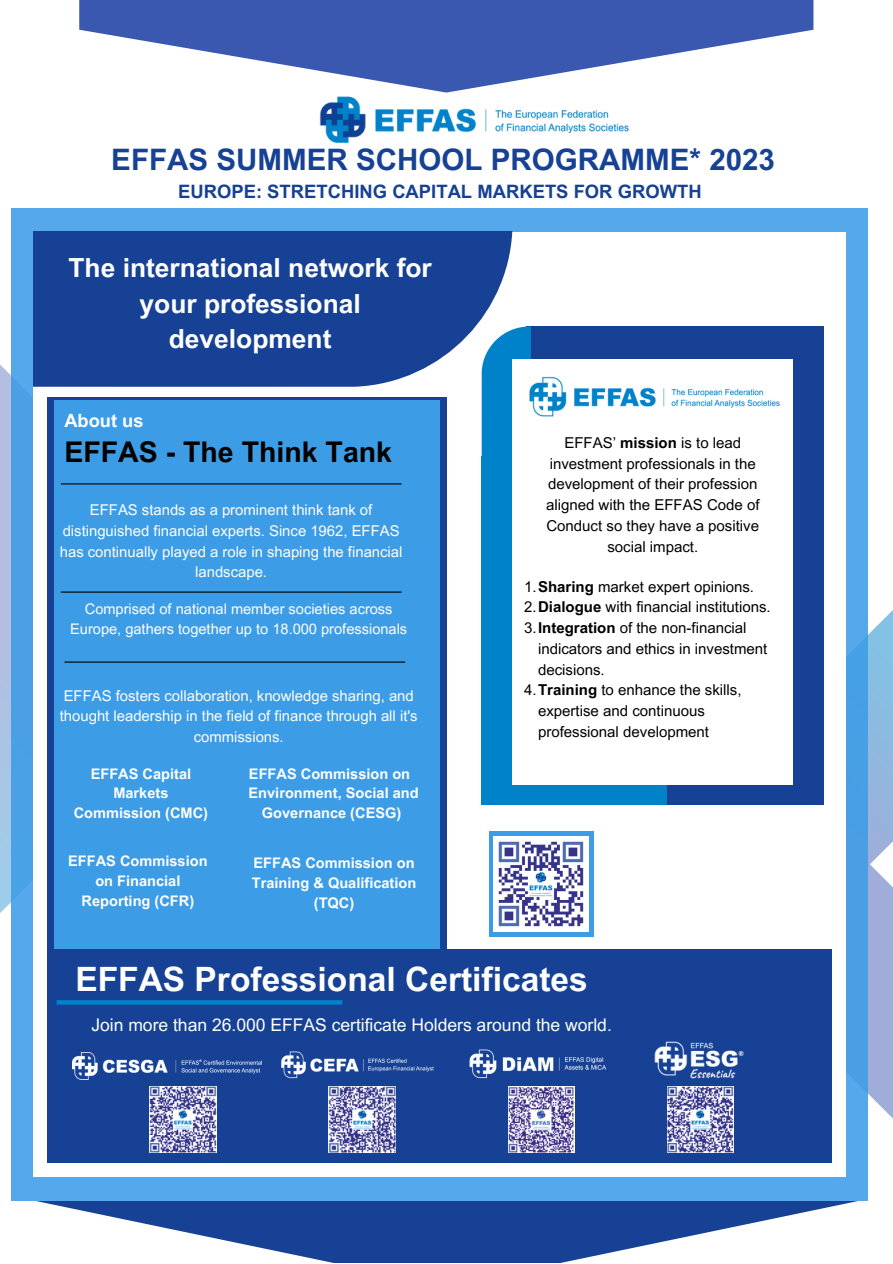
<style>
.page{position:relative;width:893px;height:1264px;background:#fff}
.page>*{position:absolute;margin:0;border:0;box-sizing:border-box;transform-origin:0 0}
.t1{font:700 33.45px "Arial MT Pro";color:#fff}
.t2{font:700 29.55px "Arial MT Pro";color:#164194}
.t3{font:700 28.5px "Arial MT Pro";color:#000}
.t4{font:700 26.4px/35.7px "Arial MT Pro";color:#fff;text-align:center}
.t5{font:700 18.45px "Arial MT Pro";color:#164194}
.t6{font:700 18.3px "Arial MT Pro";color:#fff}
.t7{font:17.55px "Arial MT Pro";color:#fff}
.t8{font:15px/20.7px "Arial MT Pro";color:#000}
.t9{font:14.85px/20.7px "Arial MT Pro";color:#fff;text-align:center}
.t10{font:700 14.55px/19.6px "Arial MT Pro";color:#fff;text-align:center}
.t11{font:14.55px/20.4px "Arial MT Pro";color:#fff;text-align:center}
.s1{font-weight:700}
</style>
<div class="page">
<svg style="left:867px;top:536px;width:25px;height:656px;fill:#9fadd8"></svg>
<svg style="left:867px;top:537px;width:25px;height:327px"></svg>
<svg style="left:0;top:245px;width:12px;height:393px;fill:#b3bee0"></svg>
<svg style="left:0;top:638px;width:12px;height:394px"></svg>
<div style="left:12px;top:208px;width:855px;height:992px;background:linear-gradient(to bottom,#51a5e8,#4fa3e7)"></div>
<svg style="left:79px;top:0;width:734px;height:93px;fill:#3a58af"></svg>
<img style="left:319px;top:96px;width:310px;height:47px">
<svg style="left:34px;top:1200px;width:826px;height:62px;fill:#164194"></svg>
<div style="left:33px;top:232px;width:812px;height:944px;background:#fff"></div>
<div style="left:33px;top:232px;width:479px;height:155px;background:#164194"></div>
<div style="left:526px;top:326px;width:297px;height:478px;background:#164194"></div>
<svg style="left:481px;top:326px;width:49px;height:130px;background:#2192d0"></svg>
<div style="left:481px;top:456px;width:186px;height:349px;background:#0082ca"></div>
<div style="left:512px;top:359px;width:280px;height:425px;background:#fff"></div>
<div style="left:47px;top:397px;width:399px;height:609px;background:#164194"></div>
<div style="left:54px;top:400px;width:386px;height:616px;background:#3d9ce6"></div>
<div style="left:47px;top:949px;width:784px;height:213px;background:#164194"></div>
<img style="left:529px;top:376px;width:251px;height:41px">
<hr style="left:61px;top:591px;width:340px;height:1px;background:#000">
<hr style="left:61px;top:483px;width:340px;height:1px;background:#000">
<div style="left:489px;top:831px;width:104px;height:105px;background:#3d9ce6"></div>
<img style="left:493px;top:836px;width:95px;height:95px">
<img style="left:72px;top:1052px;width:189px;height:27px">
<img style="left:281px;top:1051px;width:153px;height:27px">
<img style="left:469px;top:1049px;width:138px;height:29px">
<img style="left:655px;top:1041px;width:89px;height:37px">
<img style="left:329px;top:1086px;width:66px;height:66px">
<img style="left:150px;top:1086px;width:66px;height:66px">
<img style="left:508px;top:1086px;width:66px;height:66px">
<img style="left:667px;top:1086px;width:66px;height:66px">
<hr style="left:57px;top:1000px;width:285px;height:4px;background:#0082ca">
<hr style="left:64px;top:661px;width:341px;height:1px;background:#000">
<p class="t2" style="left:111px;top:149px;width:665px">EFFAS SUMMER SCHOOL PROGRAMME* 2023</p>
<p class="t5" style="left:178px;top:184px;width:525px">EUROPE: STRETCHING CAPITAL MARKETS FOR GROWTH</p>
<p class="t4" style="left:68px;top:253px;width:365px">The international network for your professional development</p>
<p class="t6" style="left:64px;top:413px;width:81px">About us</p>
<p class="t3" style="left:64px;top:441px;width:329px">EFFAS - The Think Tank</p>
<p class="t9" style="left:60px;top:501px;width:344px">EFFAS stands as a prominent think tank of distinguished financial experts. Since 1962, EFFAS has continually played a role in shaping the financial landscape.</p>
<p class="t11" style="left:70px;top:600px;width:338px">Comprised of national member societies across<br>Europe, gathers together up to 18.000 professionals</p>
<p class="t9" style="left:60px;top:686px;width:359px">EFFAS fosters collaboration, knowledge sharing, and thought leadership in the field of finance through all it's commissions.</p>
<p class="t10" style="left:74px;top:765px;width:136px">EFFAS Capital<br>Markets<br>Commission (CMC)</p>
<p class="t10" style="left:68px;top:853px;width:141px">EFFAS Commission on Financial<br>Reporting (CFR)</p>
<p class="t10" style="left:248px;top:765px;width:172px">EFFAS Commission on<br>Environment, Social and<br>Governance (CESG)</p>
<p class="t10" style="left:252px;top:855px;width:166px">EFFAS Commission on<br>Training &amp; Qualification (TQC)</p>
<p class="t8" style="left:546px;top:434px;width:215px;text-align:center">EFFAS’ <span class="s1">mission</span> is to lead investment professionals in the development of their profession aligned with the EFFAS Code of<br>Conduct so they have a positive social impact.</p>
<p class="t8" style="left:524px;top:578px;width:231px">1.<span class="s1">Sharing</span> market expert opinions.</p>
<p class="t8" style="left:524px;top:598px;width:248px">2.<span class="s1">Dialogue</span> with financial institutions.</p>
<p class="t8" style="left:538px;top:619px;width:231px;text-indent:-14px">3.<span class="s1">Integration</span> of the non-financial indicators and ethics in investment decisions.</p>
<p class="t8" style="left:538px;top:681px;width:205px;text-indent:-14px">4.<span class="s1">Training</span> to enhance the skills, expertise and continuous professional development</p>
<p class="t1" style="left:75px;top:966px;width:514px">EFFAS Professional Certificates</p>
<p class="t7" style="left:91px;top:1018px;width:522px">Join more than 26.000 EFFAS certificate Holders around the world.</p>
</div>
